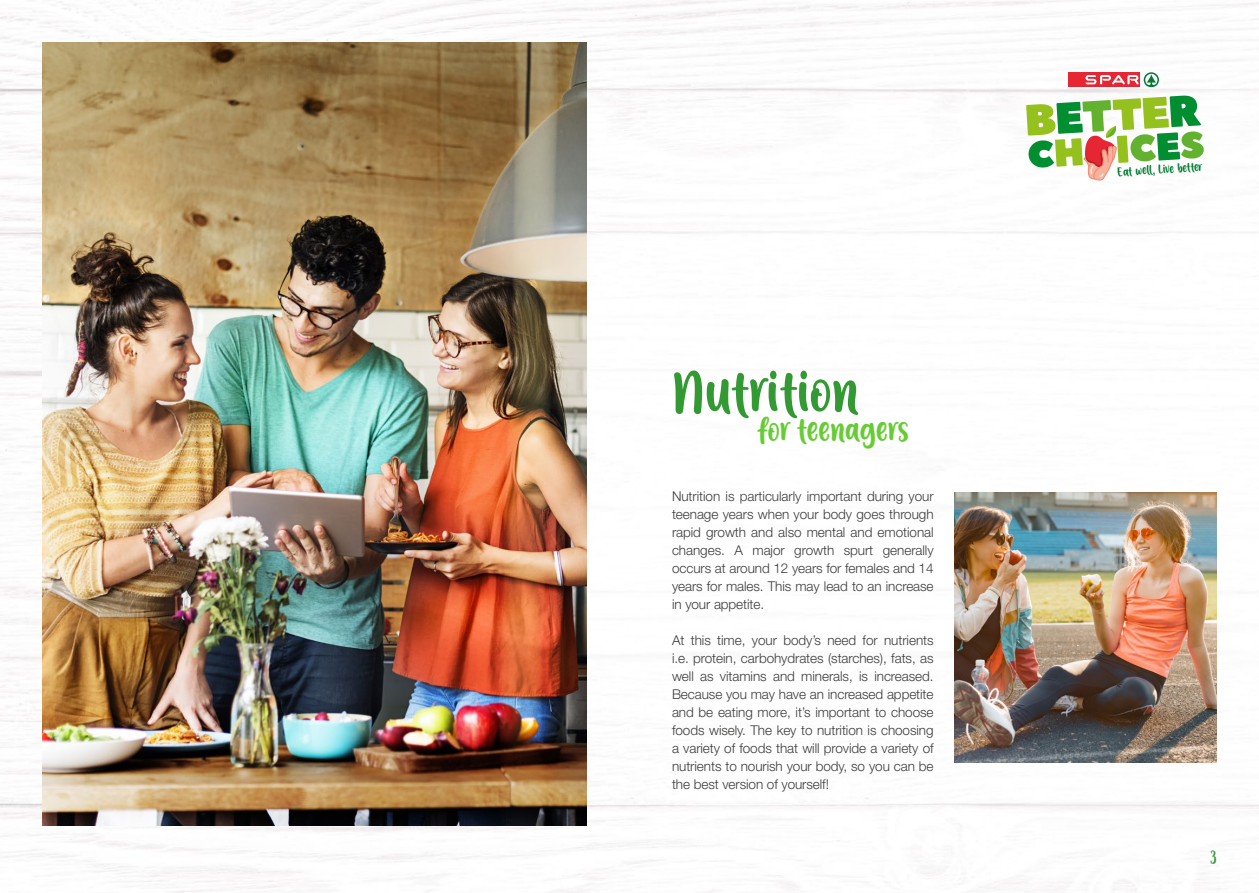
<style>
.page{position:relative;width:1259px;height:893px;background:#fff}
.page>*{position:absolute;margin:0;border:0;box-sizing:border-box;transform-origin:0 0}
.t1{font:54.9px "A Calling";color:#393}
.t2{font:30.45px "A Calling";color:#6c3}
.t3{font:18px "Caferus Normal";color:#393}
.t4{font:300 13.5px/18px "Helvetica Neue LT Std";letter-spacing:-.005em;color:#3c3c3b;text-align:justify}
.t5{font:11.55px "A Calling";color:#007c32}
</style>
<div class="page">
<img style="left:0;top:0;width:1259px;height:893px">
<img style="left:43px;top:43px;width:544px;height:782px">
<svg style="left:1067px;top:71px;width:95px;height:17px"></svg>
<div style="left:1068px;top:73px;width:72px;height:14px;background:#e62733"></div>
<svg style="left:1085px;top:72px;width:74px;height:15px"></svg>
<svg style="left:1026px;top:96px;width:177px;height:84px"></svg>
<img style="left:955px;top:492px;width:261px;height:270px">
<h1 class="t1" style="left:672px;top:360px;width:188px">Nutrition</h1>
<h2 class="t2" style="left:757px;top:412px;width:152px">for teenagers</h2>
<p class="t4" style="left:672px;top:487px;width:263px">Nutrition is particularly important during your teenage years when your body goes through rapid growth and also mental and emotional changes. A major growth spurt generally occurs at around 12 years for females and 14 years for males. This may lead to an increase in your appetite.</p>
<p class="t4" style="left:672px;top:631px;width:263px">At this time, your body’s need for nutrients i.e. protein, carbohydrates (starches), fats, as well as vitamins and minerals, is increased.<br>Because you may have an increased appetite and be eating more, it’s important to choose foods wisely. The key to nutrition is choosing a variety of foods that will provide a variety of nutrients to nourish your body, so you can be the best version of yourself!</p>
<p class="t5" style="left:1116px;top:165px;width:86px;rotate:-4deg">Eat well, Live better</p>
<h3 class="t3" style="left:1210px;top:845px;width:8px">3</h3>
</div>
